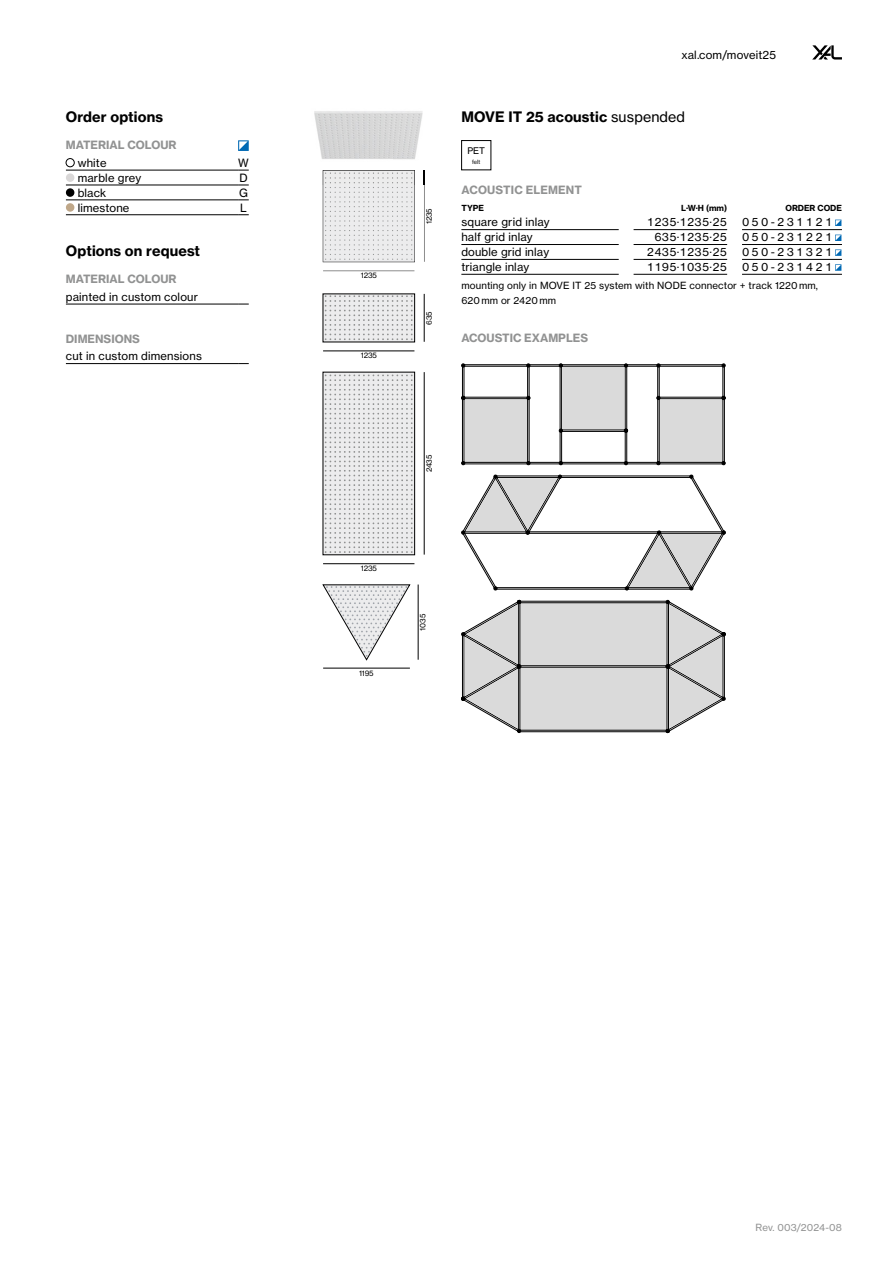
<style>
.page{position:relative;width:893px;height:1263px;background:#fff}
.page>*{position:absolute;margin:0;border:0;box-sizing:border-box;transform-origin:0 0}
.t1{font:14.25px "N Haas Grotesk TX Pro 75 Bd";letter-spacing:.01em;color:#000}
.t2{font:11.25px "N Haas Grotesk TX Pro 55 Rg";letter-spacing:.015em;color:#000}
.t3{font:11.25px "N Haas Grotesk TX Pro 75 Bd";color:#919292}
.t4{font:11.25px "N Haas Grotesk TX Pro 55 Rg";letter-spacing:.2em;color:#000}
.t5{font:9.75px/14.9px "N Haas Grotesk TX Pro 55 Rg";letter-spacing:.015em;color:#000}
.t6{font:9.75px "N Haas Grotesk TX Pro 55 Rg";color:#919292}
.t7{font:9px "N Haas Grotesk TX Pro 55 Rg";color:#000}
.t8{font:8.25px "N Haas Grotesk TX Pro 75 Bd";color:#000}
.t9{font:7.5px "N Haas Grotesk TX Pro 55 Rg";letter-spacing:-.015em;color:#000}
.t10{font:6px "N Haas Grotesk DS Pro 55 Rg";color:#000}
.s1{font-family:"N Haas Grotesk TX Pro 55 Rg"}
</style>
<div class="page">
<hr style="left:461px;top:229px;width:158px;height:1px;background:#000">
<hr style="left:742px;top:229px;width:100px;height:1px;background:#000">
<hr style="left:461px;top:244px;width:158px;height:1px;background:#000">
<hr style="left:742px;top:244px;width:100px;height:1px;background:#000">
<hr style="left:461px;top:259px;width:158px;height:1px;background:#000">
<hr style="left:742px;top:259px;width:100px;height:1px;background:#000">
<hr style="left:461px;top:274px;width:158px;height:1px;background:#000">
<hr style="left:742px;top:274px;width:100px;height:1px;background:#000">
<hr style="left:634px;top:229px;width:93px;height:1px;background:#000">
<hr style="left:634px;top:244px;width:93px;height:1px;background:#000">
<hr style="left:634px;top:259px;width:93px;height:1px;background:#000">
<hr style="left:634px;top:274px;width:93px;height:1px;background:#000">
<svg style="left:835px;top:220px;width:6px;height:6px"></svg>
<svg style="left:835px;top:235px;width:6px;height:6px"></svg>
<svg style="left:835px;top:249px;width:6px;height:7px"></svg>
<svg style="left:835px;top:264px;width:6px;height:7px"></svg>
<div style="left:461px;top:140px;width:30px;height:30px;border:1px solid #000"></div>
<hr style="left:66px;top:170px;width:172px;height:1px;background:#000">
<hr style="left:66px;top:200px;width:172px;height:1px;background:#000">
<hr style="left:66px;top:304px;width:172px;height:1px;background:#000">
<hr style="left:66px;top:363px;width:172px;height:1px;background:#000">
<hr style="left:66px;top:185px;width:172px;height:1px;background:#000">
<hr style="left:66px;top:214px;width:172px;height:1px;background:#000">
<svg style="left:238px;top:140px;width:11px;height:11px"></svg>
<div style="left:66px;top:158px;width:8px;height:9px;border:1px solid #000;border-radius:50%"></div>
<div style="left:66px;top:173px;width:8px;height:9px;background:#d9d7d7;border-radius:50%"></div>
<div style="left:66px;top:188px;width:8px;height:9px;background:#000;border-radius:50%"></div>
<div style="left:66px;top:203px;width:8px;height:9px;background:#bfa789;border-radius:50%"></div>
<hr style="left:424px;top:170px;width:1px;height:92px;background:#000">
<hr style="left:323px;top:271px;width:91px;height:1px;background:#000">
<svg style="left:323px;top:185px;width:92px;height:77px;background:#e5e5e6"></svg>
<svg style="left:323px;top:294px;width:92px;height:48px"></svg>
<hr style="left:424px;top:294px;width:1px;height:48px;background:#000">
<hr style="left:323px;top:351px;width:91px;height:1px;background:#000">
<svg style="left:325px;top:295px;width:88px;height:45px;background:#e1e1e2"></svg>
<div style="left:323px;top:372px;width:92px;height:183px;border:1px solid #000"></div>
<svg style="left:325px;top:375px;width:88px;height:178px;background:#e1e2e2"></svg>
<hr style="left:424px;top:372px;width:1px;height:183px;background:#000">
<hr style="left:323px;top:563px;width:91px;height:1px;background:#000">
<hr style="left:418px;top:584px;width:1px;height:76px;background:#000">
<hr style="left:323px;top:668px;width:87px;height:1px;background:#000">
<svg style="left:323px;top:584px;width:87px;height:77px"></svg>
<img style="left:314px;top:111px;width:110px;height:74px">
<img style="left:323px;top:170px;width:92px;height:15px">
<img style="left:363px;top:173px;width:49px;height:6px">
<img style="left:325px;top:173px;width:35px;height:10px">
<div style="left:465px;top:400px;width:62px;height:61px;background:#dadada"></div>
<div style="left:462px;top:398px;width:2px;height:65px;border:1px solid #000"></div>
<div style="left:462px;top:365px;width:2px;height:33px;border:1px solid #000"></div>
<div style="left:527px;top:398px;width:2px;height:65px;border:1px solid #000"></div>
<div style="left:560px;top:365px;width:2px;height:98px;border:1px solid #000"></div>
<div style="left:463px;top:397px;width:65px;height:2px;border:1px solid #000"></div>
<div style="left:463px;top:364px;width:98px;height:2px;border:1px solid #000"></div>
<div style="left:463px;top:462px;width:98px;height:2px;border:1px solid #000"></div>
<svg style="left:461px;top:364px;width:4px;height:3px"></svg>
<div style="left:527px;top:365px;width:2px;height:33px;border:1px solid #000"></div>
<svg style="left:526px;top:364px;width:4px;height:3px"></svg>
<svg style="left:461px;top:396px;width:4px;height:4px"></svg>
<svg style="left:527px;top:396px;width:3px;height:4px"></svg>
<svg style="left:527px;top:461px;width:3px;height:4px"></svg>
<svg style="left:559px;top:461px;width:4px;height:4px"></svg>
<svg style="left:461px;top:461px;width:4px;height:4px"></svg>
<div style="left:660px;top:400px;width:62px;height:61px;background:#dadada"></div>
<div style="left:723px;top:398px;width:2px;height:65px;border:1px solid #000"></div>
<div style="left:723px;top:365px;width:2px;height:33px;border:1px solid #000"></div>
<div style="left:657px;top:398px;width:2px;height:65px;border:1px solid #000"></div>
<div style="left:658px;top:397px;width:66px;height:2px;border:1px solid #000"></div>
<div style="left:626px;top:364px;width:98px;height:2px;border:1px solid #000"></div>
<div style="left:626px;top:462px;width:98px;height:2px;border:1px solid #000"></div>
<div style="left:657px;top:365px;width:2px;height:33px;border:1px solid #000"></div>
<svg style="left:722px;top:396px;width:3px;height:4px"></svg>
<svg style="left:657px;top:396px;width:3px;height:4px"></svg>
<svg style="left:657px;top:461px;width:3px;height:4px"></svg>
<svg style="left:722px;top:461px;width:3px;height:4px"></svg>
<div style="left:562px;top:367px;width:62px;height:62px;background:#dadada"></div>
<div style="left:520px;top:603px;width:146px;height:62px;background:#dadada"></div>
<div style="left:520px;top:668px;width:146px;height:62px;background:#dadada"></div>
<div style="left:561px;top:430px;width:65px;height:2px;border:1px solid #000"></div>
<div style="left:561px;top:462px;width:65px;height:2px;border:1px solid #000"></div>
<div style="left:561px;top:364px;width:65px;height:2px;border:1px solid #000"></div>
<svg style="left:624px;top:461px;width:4px;height:4px"></svg>
<svg style="left:624px;top:429px;width:4px;height:3px"></svg>
<svg style="left:559px;top:429px;width:4px;height:3px"></svg>
<svg style="left:624px;top:364px;width:4px;height:3px"></svg>
<div style="left:495px;top:476px;width:197px;height:2px;border:1px solid #000"></div>
<svg style="left:461px;top:475px;width:101px;height:115px"></svg>
<div style="left:495px;top:587px;width:197px;height:2px;border:1px solid #000"></div>
<div style="left:519px;top:665px;width:149px;height:2px;border:1px solid #000"></div>
<div style="left:519px;top:601px;width:149px;height:2px;border:1px solid #000"></div>
<svg style="left:625px;top:475px;width:101px;height:115px"></svg>
<svg style="left:666px;top:600px;width:60px;height:133px"></svg>
<div style="left:667px;top:602px;width:2px;height:65px;border:1px solid #000"></div>
<svg style="left:461px;top:600px;width:60px;height:133px"></svg>
<svg style="left:812px;top:45px;width:30px;height:15px"></svg>
<p class="t1" style="left:66px;top:107px;width:99px">Order options</p>
<p class="t3" style="left:66px;top:138px;width:112px">MATERIAL COLOUR</p>
<p class="t2" style="left:78px;top:156px;width:30px">white</p>
<p class="t2" style="left:238px;top:156px;width:12px">W</p>
<p class="t2" style="left:78px;top:171px;width:65px">marble grey</p>
<p class="t2" style="left:239px;top:171px;width:10px">D</p>
<p class="t2" style="left:78px;top:186px;width:30px">black</p>
<p class="t2" style="left:239px;top:186px;width:10px">G</p>
<p class="t2" style="left:78px;top:201px;width:53px">limestone</p>
<p class="t2" style="left:240px;top:201px;width:8px">L</p>
<p class="t1" style="left:66px;top:241px;width:136px">Options on request</p>
<p class="t3" style="left:66px;top:272px;width:112px">MATERIAL COLOUR</p>
<p class="t2" style="left:66px;top:290px;width:134px">painted in custom colour</p>
<p class="t3" style="left:66px;top:331px;width:76px">DIMENSIONS</p>
<p class="t2" style="left:66px;top:349px;width:137px">cut in custom dimensions</p>
<p class="t9" style="left:361px;top:271px;width:18px">1235</p>
<p class="t9" style="left:361px;top:351px;width:18px">1235</p>
<p class="t9" style="left:361px;top:564px;width:18px">1235</p>
<p class="t9" style="left:359px;top:668px;width:16px">1195</p>
<p class="t9" style="left:424px;top:224px;width:18px;rotate:-90deg">1235</p>
<p class="t9" style="left:424px;top:325px;width:15px;rotate:-90deg">635</p>
<p class="t2" style="left:681px;top:48px;width:96px">xal.com/moveit25</p>
<p class="t1" style="left:461px;top:107px;width:225px">MOVE IT 25 acoustic <span class="s1">suspended</span></p>
<p class="t7" style="left:467px;top:145px;width:19px">PET</p>
<p class="t10" style="left:472px;top:158px;width:9px">felt</p>
<p class="t3" style="left:461px;top:183px;width:122px">ACOUSTIC ELEMENT</p>
<p class="t8" style="left:461px;top:202px;width:24px">TYPE</p>
<p class="t8" style="left:681px;top:202px;width:48px">L·W·H (mm)</p>
<p class="t8" style="left:785px;top:202px;width:58px">ORDER CODE</p>
<p class="t2" style="left:461px;top:215px;width:90px">square grid inlay</p>
<p class="t2" style="left:647px;top:215px;width:82px">1235·1235·25</p>
<p class="t4" style="left:742px;top:215px;width:92px">050-231121</p>
<p class="t2" style="left:461px;top:230px;width:73px">half grid inlay</p>
<p class="t2" style="left:654px;top:230px;width:74px">635·1235·25</p>
<p class="t4" style="left:742px;top:230px;width:92px">050-231221</p>
<p class="t2" style="left:461px;top:245px;width:89px">double grid inlay</p>
<p class="t2" style="left:647px;top:245px;width:82px">2435·1235·25</p>
<p class="t4" style="left:742px;top:245px;width:92px">050-231321</p>
<p class="t2" style="left:461px;top:260px;width:69px">triangle inlay</p>
<p class="t2" style="left:647px;top:260px;width:82px">1195·1035·25</p>
<p class="t4" style="left:742px;top:260px;width:92px">050-231421</p>
<p class="t5" style="left:461px;top:278px;width:358px">mounting only in MOVE IT 25 system with NODE connector + track 1220 mm,<br>620 mm or 2420 mm</p>
<p class="t3" style="left:461px;top:331px;width:128px">ACOUSTIC EXAMPLES</p>
<p class="t9" style="left:424px;top:472px;width:19px;rotate:-90deg">2435</p>
<p class="t9" style="left:418px;top:630px;width:18px;rotate:-90deg">1035</p>
<p class="t6" style="left:756px;top:1221px;width:88px">Rev. 003/2024-08</p>
</div>
